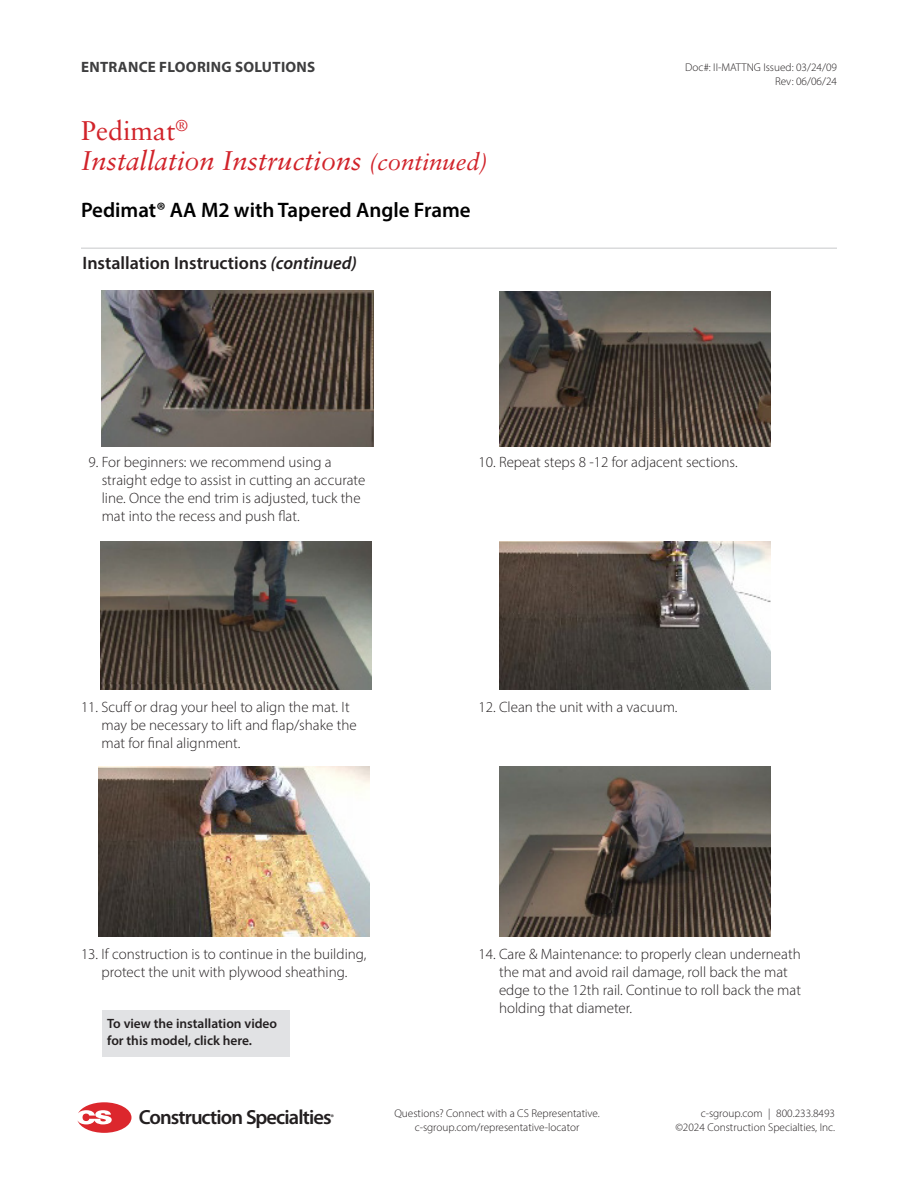
<style>
.page{position:relative;width:918px;height:1188px;background:#fff}
.page>*{position:absolute;margin:0;border:0;box-sizing:border-box;transform-origin:0 0}
.t1{font:italic 27px/30px "Sabon LT Pro";color:#d1232a}
.t2{font:600 21px "Myriad Pro";color:#000}
.t3{font:600 20.4px "Myriad Pro";letter-spacing:-.045em;color:#231f20}
.Bullet_List_Subhead{font:600 18px "Myriad Pro";color:#231f20}
.Bullet_List{font:300 15px/18px "Myriad Pro";color:#231f20}
.t4{font:700 15px "Myriad Pro";letter-spacing:.02em;color:#3e3e3f}
.Body_Copy__11pt{font:600 13.5px/16.5px "Myriad Pro";color:#231f20}
.t5{font:300 11.25px/14.2px "Myriad Pro";color:#231f20;text-align:right}
.t6{font:600 8.25px "Myriad Pro";color:#231f20}
.s1{font-style:normal}
.s2{font-size:24px}
.s3{font-style:italic}
</style>
<div class="page">
<img style="left:100px;top:541px;width:272px;height:149px">
<img style="left:499px;top:541px;width:272px;height:149px">
<img style="left:102px;top:291px;width:271px;height:155px">
<img style="left:499px;top:292px;width:272px;height:154px">
<hr style="left:81px;top:248px;width:756px;height:1px;background:#c7c8ca">
<div style="left:102px;top:1010px;width:187px;height:46px;background:#e1e2e4"></div>
<img style="left:99px;top:766px;width:271px;height:171px">
<img style="left:499px;top:766px;width:272px;height:171px">
<svg style="left:77px;top:1102px;width:55px;height:31px"></svg>
<p class="t4" style="left:81px;top:57px;width:236px">ENTRANCE FLOORING SOLUTIONS</p>
<h1 class="t1" style="left:81px;top:115px;width:408px"><span class="s1">Pedimat</span><sup>®<br></sup>Installation Instructions <span class="s2">(continued)</span></h1>
<h2 class="t2" style="left:81px;top:197px;width:391px">Pedimat® AA M2 with Tapered Angle Frame</h2>
<p class="Bullet_List_Subhead" style="left:82px;top:252px;width:276px">Installation Instructions <span class="s3">(continued)</span></p>
<p class="t5" style="left:685px;top:61px;width:153px;line-height:13.5px">Doc#: II-MATTNG Issued: 03/24/09<br>Rev: 06/06/24</p>
<p class="Bullet_List" style="left:102px;top:453px;width:265px;text-indent:-13px">9. For beginners: we recommend using a straight edge to assist in cutting an accurate line. Once the end trim is adjusted, tuck the mat into the recess and push flat.</p>
<p class="Bullet_List" style="left:102px;top:698px;width:257px;text-indent:-21px">11. Scuff or drag your heel to align the mat. It may be necessary to lift and flap/shake the mat for final alignment.</p>
<p class="Bullet_List" style="left:81px;top:945px;width:287px;text-align:center">13. If construction is to continue in the building, protect the unit with plywood sheathing.</p>
<p class="Body_Copy__11pt" style="left:107px;top:1015px;width:172px">To view the installation video for this model, click here.</p>
<p class="Bullet_List" style="left:478px;top:453px;width:261px">10. Repeat steps 8 -12 for adjacent sections.</p>
<p class="Bullet_List" style="left:478px;top:698px;width:201px">12. Clean the unit with a vacuum.</p>
<p class="Bullet_List" style="left:499px;top:945px;width:303px;text-indent:-21px">14. Care &amp; Maintenance: to properly clean underneath the mat and avoid rail damage, roll back the mat edge to the 12th rail. Continue to roll back the mat holding that diameter.</p>
<h3 class="t3" style="left:139px;top:1104px;width:194px">Construction Specialties</h3>
<p class="t6" style="left:331px;top:1112px;width:5px">®</p>
<p class="t5" style="left:394px;top:1106px;width:207px;text-align:center">Questions? Connect with a CS Representative. c-sgroup.com/representative-locator</p>
<p class="t5" style="left:675px;top:1106px;width:161px">c-sgroup.com | 800.233.8493 ©2024 Construction Specialties, Inc.</p>
</div>
